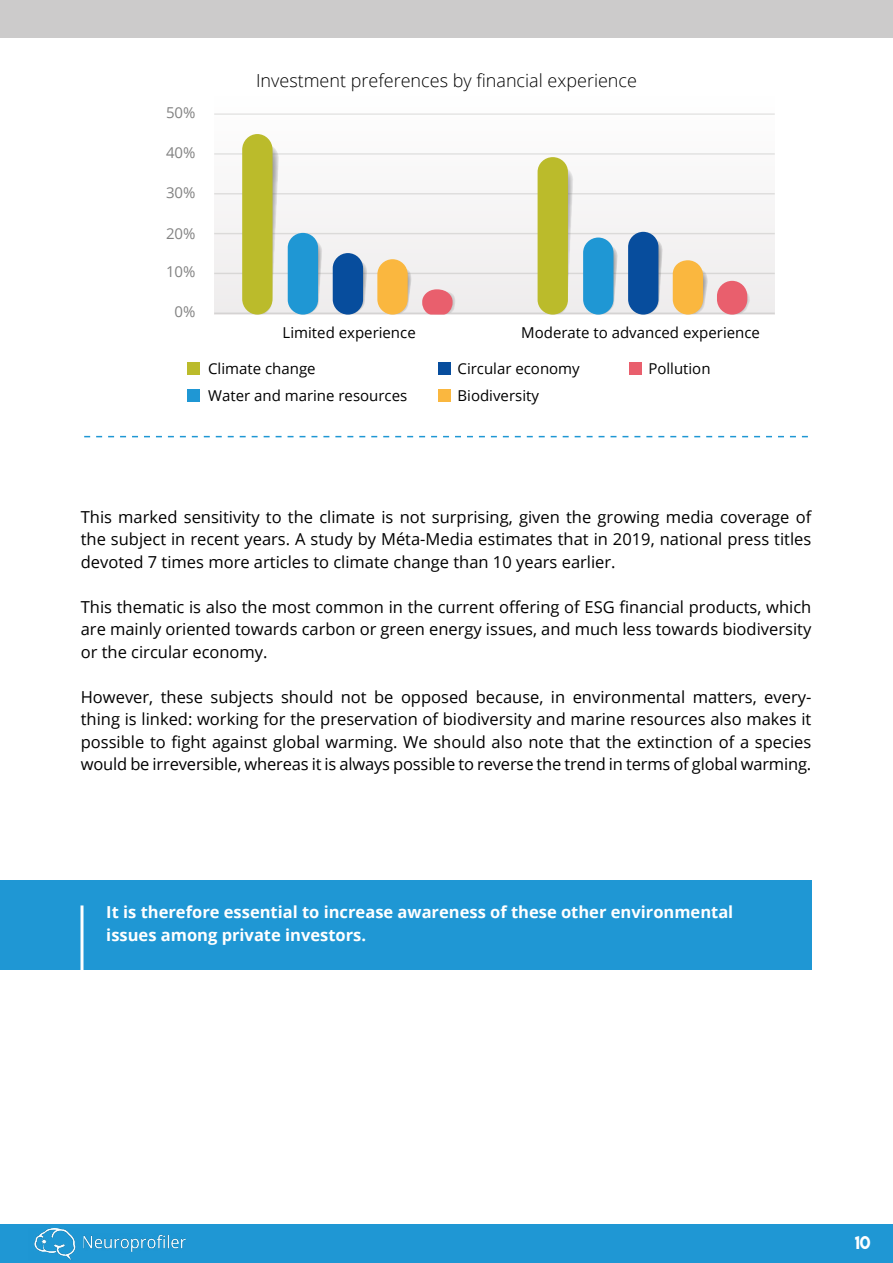
<style>
.page{position:relative;width:893px;height:1263px;background:#fff}
.page>*{position:absolute;margin:0;border:0;box-sizing:border-box;transform-origin:0 0}
.t1{font:300 18px "Open Sans";color:#000}
.t2{font:16.5px/22.5px "Open Sans";color:#000;text-align:justify}
.t3{font:700 16.5px/22.5px "Open Sans";color:#fff}
.t4{font:16.5px "Lemon Milk";color:#fff}
.t5{font:15px "Open Sans";color:#000}
.t6{font:15px "Open Sans";color:#828282}
</style>
<div class="page">
<div style="left:0;top:1225px;width:893px;height:38px;background:#1f97d4"></div>
<img style="left:34px;top:1229px;width:42px;height:31px">
<img style="left:84px;top:1234px;width:102px;height:18px">
<div style="left:0;top:0;width:893px;height:38px;background:#cccbcb"></div>
<svg style="left:84px;top:436px;width:724px;height:1px"></svg>
<div style="left:0;top:880px;width:811px;height:89px;background:#1f97d4"></div>
<hr style="left:81px;top:905px;width:3px;height:75px;background:#fff">
<div style="left:214px;top:94px;width:561px;height:221px;background:#f8f7f7"></div>
<svg style="left:244px;top:147px;width:35px;height:168px"></svg>
<div style="left:242px;top:134px;width:31px;height:181px;background:#bbbb2b;border-radius:15px"></div>
<svg style="left:540px;top:167px;width:33px;height:148px"></svg>
<div style="left:538px;top:157px;width:30px;height:158px;background:#bbbb2b;border-radius:15px"></div>
<svg style="left:289px;top:239px;width:33px;height:76px"></svg>
<div style="left:288px;top:233px;width:30px;height:82px;background:#1f97d4;border-radius:15px"></div>
<svg style="left:584px;top:243px;width:34px;height:72px"></svg>
<div style="left:583px;top:238px;width:30px;height:77px;background:#1f97d4;border-radius:15px"></div>
<svg style="left:335px;top:260px;width:32px;height:55px"></svg>
<div style="left:333px;top:253px;width:30px;height:62px;background:#074d9d;border-radius:15px"></div>
<svg style="left:630px;top:238px;width:33px;height:77px"></svg>
<div style="left:628px;top:232px;width:30px;height:83px;background:#074d9d;border-radius:15px"></div>
<svg style="left:379px;top:269px;width:33px;height:46px"></svg>
<div style="left:377px;top:259px;width:31px;height:56px;background:#fab73f;border-radius:15px"></div>
<svg style="left:676px;top:270px;width:32px;height:45px"></svg>
<div style="left:673px;top:260px;width:30px;height:55px;background:#fab73f;border-radius:15px"></div>
<svg style="left:422px;top:289px;width:33px;height:26px"></svg>
<svg style="left:723px;top:290px;width:27px;height:25px"></svg>
<div style="left:717px;top:281px;width:30px;height:34px;background:#e95f6d;border-radius:15px"></div>
<div style="left:188px;top:362px;width:12px;height:12px;background:#bbbb2b"></div>
<div style="left:439px;top:362px;width:12px;height:12px;background:#074d9d"></div>
<div style="left:629px;top:362px;width:12px;height:12px;background:#e95f6d"></div>
<div style="left:188px;top:390px;width:12px;height:12px;background:#1f97d4"></div>
<div style="left:439px;top:390px;width:12px;height:12px;background:#fab73f"></div>
<p class="t6" style="left:166px;top:103px;width:31px">50%</p>
<p class="t6" style="left:166px;top:143px;width:31px">40%</p>
<p class="t6" style="left:166px;top:182px;width:31px">30%</p>
<p class="t6" style="left:166px;top:224px;width:31px">20%</p>
<p class="t6" style="left:166px;top:262px;width:31px">10%</p>
<p class="t6" style="left:175px;top:302px;width:22px">0%</p>
<p class="t1" style="left:256px;top:68px;width:382px">Investment preferences by financial experience</p>
<p class="t5" style="left:283px;top:322px;width:135px">Limited experience</p>
<p class="t5" style="left:521px;top:322px;width:240px">Moderate to advanced experience</p>
<p class="t5" style="left:208px;top:358px;width:109px">Climate change</p>
<p class="t5" style="left:458px;top:358px;width:124px">Circular economy</p>
<p class="t5" style="left:648px;top:358px;width:64px">Pollution</p>
<p class="t5" style="left:208px;top:386px;width:201px">Water and marine resources</p>
<p class="t5" style="left:458px;top:386px;width:83px">Biodiversity</p>
<p class="t2" style="left:81px;top:505px;width:732px">This marked sensitivity to the climate is not surprising, given the growing media coverage of the subject in recent years. A study by Méta-Media estimates that in 2019, national press titles devoted 7 times more articles to climate change than 10 years earlier.</p>
<p class="t2" style="left:81px;top:595px;width:732px">This thematic is also the most common in the current offering of ESG financial products, which are mainly oriented towards carbon or green energy issues, and much less towards biodiversity or the circular economy.</p>
<p class="t2" style="left:81px;top:685px;width:732px">However, these subjects should not be opposed because, in environmental matters, every&shy;thing is linked: working for the preservation of biodiversity and marine resources also makes it possible to fight against global warming. We should also note that the extinction of a species would be irreversible, whereas it is always possible to reverse the trend in terms of global warming.</p>
<p class="t3" style="left:106px;top:900px;width:628px">It is therefore essential to increase awareness of these other environmental issues among private investors.</p>
<p class="t4" style="left:855px;top:1231px;width:17px">10</p>
</div>
